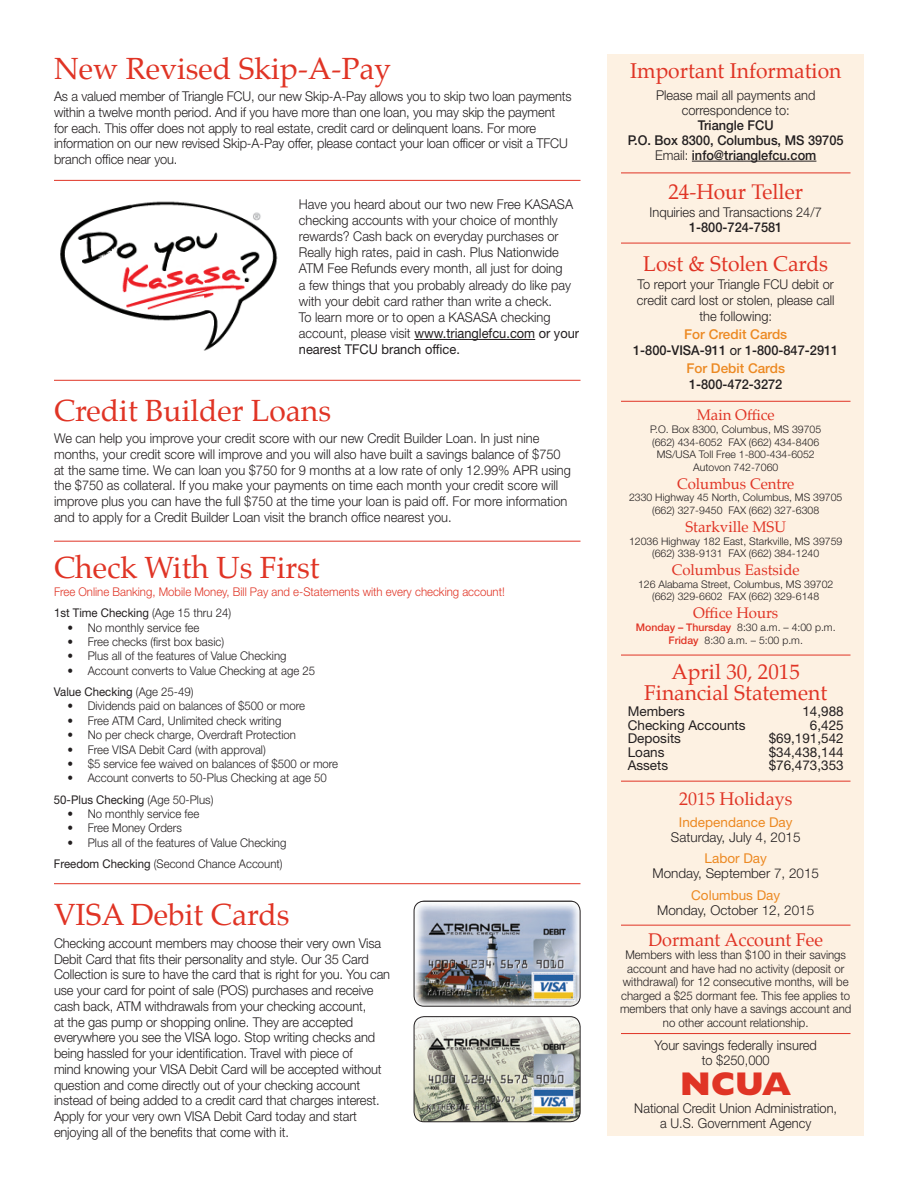
<style>
.page{position:relative;width:918px;height:1188px;background:#fff}
.page>*{position:absolute;margin:0;border:0;box-sizing:border-box;transform-origin:0 0}
.t1{font:800 33px "Gill Sans";color:#e03425}
.t2{font:30px "Palatino";color:#e03425}
.t3{font:21px/21px "Palatino";color:#e03425;text-align:center}
.t4{font:18px "Palatino";color:#e03425}
.t5{font:15px "Palatino";color:#e03425}
.t6{font:300 13.5px/15.8px "Helvetica Neue LT Std";letter-spacing:-.01em;color:#231f20;text-align:center;scale:.95 1}
.t7{font:500 13.5px/15px "Helvetica Neue LT Std";color:#231f20;text-align:center;scale:.95 1}
.t8{font:13.5px "Helvetica Neue LT Std";color:#231f20}
.t9{font:300 13.5px "Helvetica Neue LT Std";letter-spacing:-.01em;color:#231f20}
.t10{font:13.5px "Helvetica Neue LT Std";color:#ec8922}
.t11{font:500 13.5px "Helvetica Neue LT Std";color:#ec8922}
.t12{font:300 12px/13.5px "Helvetica Neue LT Std";color:#231f20;scale:.95 1}
.t13{font:300 12px/21.1px "Helvetica Neue LT Std";color:#e03425;scale:.95 1}
.t14{font:300 10.5px/12.6px "Helvetica Neue LT Std";color:#231f20;text-align:center}
.s1{font-weight:400}
.s2{font-weight:400;color:#231f20}
.s3{color:#231f20}
.s4{font-weight:300}
.s5{color:#ec8922}
.s6{font-weight:500;color:#e03425}
</style>
<div class="page">
<div style="left:608px;top:54px;width:256px;height:1081px;background:#fdf1e2"></div>
<hr style="left:692px;top:161px;width:124px;height:1px;background:#231f20">
<hr style="left:621px;top:173px;width:229px;height:1px;background:#e03425">
<hr style="left:621px;top:243px;width:229px;height:1px;background:#e03425">
<hr style="left:621px;top:401px;width:229px;height:1px;background:#e03425">
<hr style="left:621px;top:781px;width:229px;height:1px;background:#e03425">
<hr style="left:621px;top:925px;width:229px;height:1px;background:#e03425">
<hr style="left:621px;top:1033px;width:229px;height:1px;background:#e03425">
<hr style="left:621px;top:655px;width:229px;height:1px;background:#e03425">
<hr style="left:414px;top:339px;width:121px;height:1px;background:#231f20">
<hr style="left:54px;top:180px;width:526px;height:1px;background:#e03425">
<hr style="left:54px;top:380px;width:526px;height:1px;background:#e03425">
<hr style="left:54px;top:883px;width:526px;height:1px;background:#e03425">
<hr style="left:54px;top:541px;width:526px;height:1px;background:#e03425">
<img style="left:60px;top:201px;width:218px;height:150px">
<img style="left:414px;top:901px;width:166px;height:105px">
<div style="left:414px;top:901px;width:166px;height:106px;border:1px solid #231f20;border-radius:10px"></div>
<img style="left:414px;top:1017px;width:166px;height:105px">
<div style="left:414px;top:1016px;width:166px;height:106px;border:1px solid #231f20;border-radius:10px"></div>
<h2 class="t2" style="left:54px;top:43px;width:339px">New Revised Skip-A-Pay</h2>
<p class="t6" style="left:54px;top:88px;width:546px;text-align:left">As a valued member of Triangle FCU, our new Skip-A-Pay allows you to skip two loan payments within a twelve month period. And if you have more than one loan, you may skip the payment for each. This offer does not apply to real estate, credit card or delinquent loans. For more information on our new revised Skip-A-Pay offer, please contact your loan officer or visit a TFCU branch office near you.</p>
<p class="t6" style="left:299px;top:195px;width:297px;line-height:16.2px;text-align:left">Have you heard about our two new Free KASASA checking accounts with your choice of monthly rewards? Cash back on everyday purchases or Really high rates, paid in cash. Plus Nationwide ATM Fee Refunds every month, all just for doing<br>a few things that you probably already do like pay with your debit card rather than write a check.<br>To learn more or to open a KASASA checking account, please visit <span class="s1">www.trianglefcu.com or your nearest TFCU branch office.</span></p>
<h2 class="t2" style="left:54px;top:386px;width:279px">Credit Builder Loans</h2>
<p class="t6" style="left:54px;top:430px;width:546px;text-align:left">We can help you improve your credit score with our new Credit Builder Loan. In just nine months, your credit score will improve and you will also have built a savings balance of $750 at the same time. We can loan you $750 for 9 months at a low rate of only 12.99% APR using the $750 as collateral. If you make your payments on time each month your credit score will improve plus you can have the full $750 at the time your loan is paid off. For more information and to apply for a Credit Builder Loan visit the branch office nearest you.</p>
<h2 class="t2" style="left:54px;top:543px;width:267px">Check With Us First</h2>
<p class="t13" style="left:54px;top:581px;width:476px">Free Online Banking, Mobile Money, Bill Pay and e-Statements with every checking account!<br><span class="s2">1st Time Checking</span> <span class="s3">(Age 15 thru 24)</span></p>
<p class="t12" style="left:67px;top:620px;width:140px">• No monthly service fee</p>
<p class="t12" style="left:67px;top:635px;width:166px">• Free checks (first box basic)</p>
<p class="t12" style="left:67px;top:649px;width:232px">• Plus all of the features of Value Checking</p>
<p class="t12" style="left:54px;top:660px;width:276px;line-height:21.1px;text-indent:14px">• Account converts to Value Checking at age 25<br><span class="s1">Value Checking</span> (Age 25-49)</p>
<p class="t12" style="left:67px;top:699px;width:252px">• Dividends paid on balances of $500 or more</p>
<p class="t12" style="left:67px;top:714px;width:227px">• Free ATM Card, Unlimited check writing</p>
<p class="t12" style="left:67px;top:728px;width:242px">• No per check charge, Overdraft Protection</p>
<p class="t12" style="left:67px;top:742px;width:210px">• Free VISA Debit Card (with approval)</p>
<p class="t12" style="left:67px;top:757px;width:286px">• $5 service fee waived on balances of $500 or more</p>
<p class="t12" style="left:54px;top:767px;width:289px;line-height:21.1px;text-indent:14px">• Account converts to 50-Plus Checking at age 50<br><span class="s1">50-Plus Checking</span> (Age 50-Plus)</p>
<p class="t12" style="left:67px;top:807px;width:140px">• No monthly service fee</p>
<p class="t12" style="left:67px;top:821px;width:122px">• Free Money Orders</p>
<p class="t12" style="left:54px;top:832px;width:246px;line-height:21.1px;text-indent:14px">• Plus all of the features of Value Checking<br><span class="s1">Freedom Checking</span> (Second Chance Account)</p>
<h2 class="t2" style="left:54px;top:890px;width:237px">VISA Debit Cards</h2>
<p class="t6" style="left:54px;top:935px;width:355px;text-align:left">Checking account members may choose their very own Visa Debit Card that fits their personality and style. Our 35 Card Collection is sure to have the card that is right for you. You can use your card for point of sale (POS) purchases and receive cash back, ATM withdrawals from your checking account,<br>at the gas pump or shopping online. They are accepted everywhere you see the VISA logo. Stop writing checks and being hassled for your identification. Travel with piece of<br>mind knowing your VISA Debit Card will be accepted without question and come directly out of your checking account instead of being added to a credit card that charges interest.<br>Apply for your very own VISA Debit Card today and start enjoying all of the benefits that come with it.</p>
<h3 class="t3" style="left:630px;top:60px;width:213px">Important Information</h3>
<p class="t6" style="left:656px;top:87px;width:169px;line-height:15px">Please mail all payments and correspondence to:</p>
<p class="t7" style="left:628px;top:117px;width:229px">Triangle FCU<br>P.O. Box 8300, Columbus, MS 39705<br><span class="s4">Email:</span> info@trianglefcu.com</p>
<h3 class="t3" style="left:668px;top:181px;width:136px">24-Hour Teller</h3>
<p class="t6" style="left:650px;top:204px;width:183px">Inquiries and Transactions 24/7</p>
<p class="t7" style="left:689px;top:219px;width:100px">1-800-724-7581</p>
<h3 class="t3" style="left:643px;top:253px;width:186px">Lost &amp; Stolen Cards</h3>
<p class="t6" style="left:637px;top:276px;width:210px">To report your Triangle FCU debit or credit card lost or stolen, please call the following:</p>
<p class="t7" style="left:633px;top:326px;width:218px;line-height:15.8px"><span class="s5">For Credit Cards<br></span>1-800-VISA-911 <span class="s1">or</span> 1-800-847-2911</p>
<p class="t11" style="left:686px;top:361px;width:100px">For Debit Cards</p>
<p class="t7" style="left:689px;top:377px;width:100px">1-800-472-3272</p>
<p class="t5" style="left:697px;top:403px;width:79px">Main Office</p>
<p class="t14" style="left:650px;top:423px;width:173px">P.O. Box 8300, Columbus, MS 39705 (662) 434-6052 FAX (662) 434-8406<br>MS/USA Toll Free 1-800-434-6052<br>Autovon 742-7060</p>
<p class="t5" style="left:677px;top:471px;width:119px">Columbus Centre</p>
<p class="t14" style="left:629px;top:491px;width:215px">2330 Highway 45 North, Columbus, MS 39705 (662) 327-9450 FAX (662) 327-6308</p>
<p class="t5" style="left:685px;top:514px;width:102px">Starkville MSU</p>
<p class="t14" style="left:629px;top:534px;width:215px">12036 Highway 182 East, Starkville, MS 39759 (662) 338-9131 FAX (662) 384-1240</p>
<p class="t5" style="left:672px;top:558px;width:129px">Columbus Eastside</p>
<p class="t14" style="left:638px;top:578px;width:197px">126 Alabama Street, Columbus, MS 39702 (662) 329-6602 FAX (662) 329-6148</p>
<p class="t5" style="left:693px;top:601px;width:87px">Office Hours</p>
<p class="t14" style="left:636px;top:621px;width:201px"><span class="s6">Monday – Thursday</span> 8:30 a.m. – 4:00 p.m.<br><span class="s6">Friday</span> 8:30 a.m. – 5:00 p.m.</p>
<h3 class="t3" style="left:644px;top:661px;width:184px">April 30, 2015<br>Financial Statement</h3>
<p class="t8" style="left:628px;top:703px;width:59px">Members</p>
<p class="t8" style="left:802px;top:703px;width:43px">14,988</p>
<p class="t8" style="left:628px;top:717px;width:119px">Checking Accounts</p>
<p class="t8" style="left:810px;top:717px;width:35px">6,425</p>
<p class="t8" style="left:628px;top:730px;width:55px">Deposits</p>
<p class="t8" style="left:769px;top:730px;width:77px">$69,191,542</p>
<p class="t8" style="left:628px;top:744px;width:38px">Loans</p>
<p class="t8" style="left:769px;top:744px;width:77px">$34,438,144</p>
<p class="t8" style="left:628px;top:757px;width:42px">Assets</p>
<p class="t8" style="left:769px;top:757px;width:77px">$76,473,353</p>
<h3 class="t4" style="left:679px;top:784px;width:115px">2015 Holidays</h3>
<p class="t10" style="left:679px;top:814px;width:115px">Independance Day</p>
<p class="t9" style="left:671px;top:829px;width:131px">Saturday, July 4, 2015</p>
<p class="t10" style="left:705px;top:851px;width:64px">Labor Day</p>
<p class="t9" style="left:652px;top:865px;width:168px">Monday, September 7, 2015</p>
<p class="t10" style="left:691px;top:887px;width:91px">Columbus Day</p>
<p class="t9" style="left:657px;top:902px;width:159px">Monday, October 12, 2015</p>
<h3 class="t4" style="left:648px;top:925px;width:176px">Dormant Account Fee</h3>
<p class="t12" style="left:620px;top:948px;width:245px;text-align:center">Members with less than $100 in their savings account and have had no activity (deposit or withdrawal) for 12 consecutive months, will be charged a $25 dormant fee. This fee applies to members that only have a savings account and no other account relationship.</p>
<p class="t6" style="left:655px;top:1037px;width:172px;line-height:15px">Your savings federally insured to $250,000</p>
<h1 class="t1" style="left:680px;top:1064px;width:113px">NCUA</h1>
<p class="t6" style="left:634px;top:1100px;width:215px;line-height:15px">National Credit Union Administration, a U.S. Government Agency</p>
</div>
